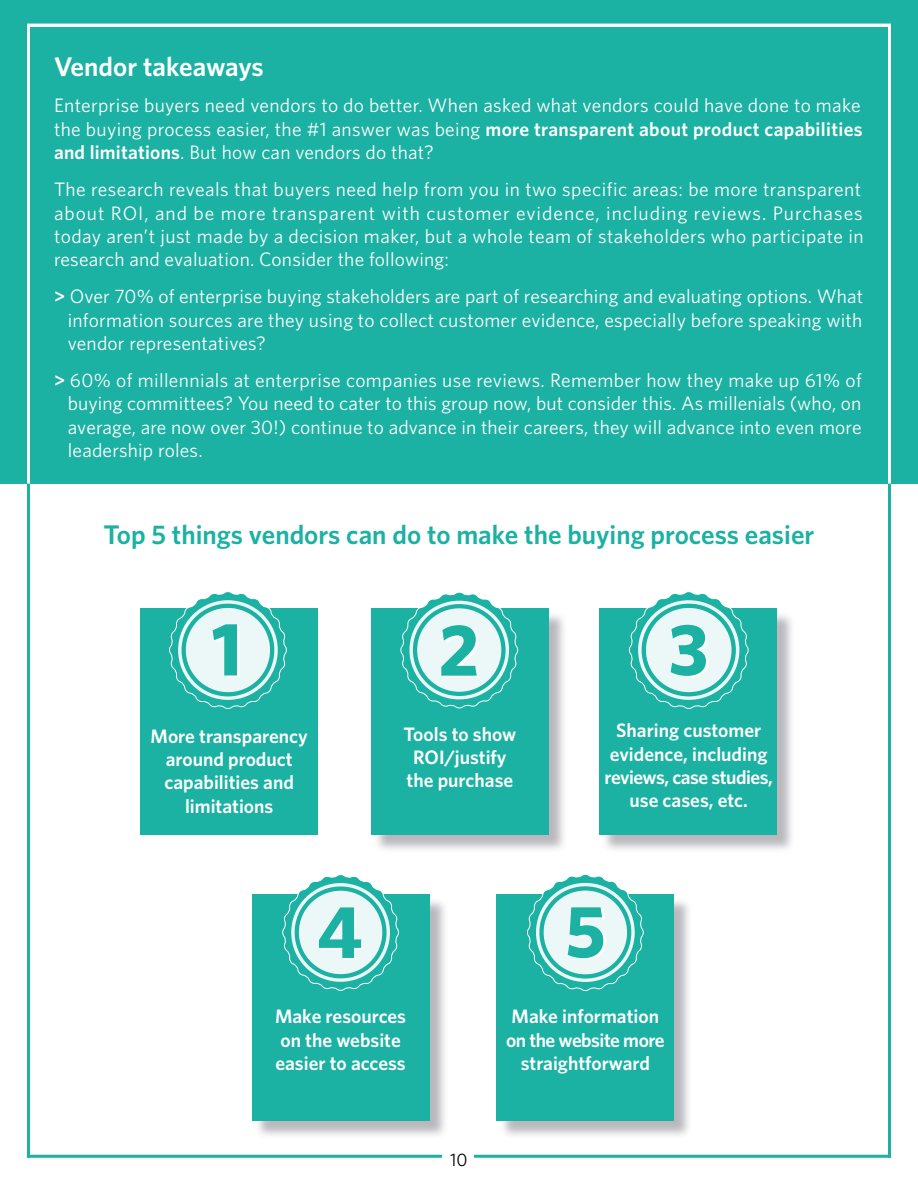
<style>
.page{position:relative;width:918px;height:1188px;background:#fff}
.page>*{position:absolute;margin:0;border:0;box-sizing:border-box;transform-origin:0 0}
.Subheader{font:600 27px "Whitney";color:#1bb1a3}
.Subheader-2{font:600 27px "Whitney";color:#fff}
.Body{font:19.5px/23.4px "Whitney";letter-spacing:.01em;color:#fff;text-align:justify}
.Body-2{font:600 19.5px/23.4px "Whitney";color:#fff;text-align:center}
.t1{font:18px "Whitney";color:#000}
.s1{font-weight:600}
</style>
<div class="page">
<div style="left:0;top:0;width:918px;height:484px;background:#1bb1a3"></div>
<hr style="left:27px;top:484px;width:3px;height:674px;background:#1bb1a3">
<hr style="left:888px;top:484px;width:3px;height:674px;background:#1bb1a3">
<hr style="left:27px;top:1155px;width:864px;height:3px;background:#1bb1a3">
<div style="left:140px;top:609px;width:178px;height:226px;background:#1bb1a3"></div>
<div style="left:373px;top:611px;width:195px;height:242px;background:#a1a1a8;opacity:.75"></div>
<div style="left:371px;top:609px;width:178px;height:226px;background:#1bb1a3"></div>
<div style="left:601px;top:611px;width:195px;height:242px;background:#a1a1a8;opacity:.75"></div>
<div style="left:599px;top:609px;width:178px;height:226px;background:#1bb1a3"></div>
<div style="left:254px;top:897px;width:194px;height:242px;background:#a1a1a8;opacity:.75"></div>
<div style="left:252px;top:895px;width:177px;height:226px;background:#1bb1a3"></div>
<div style="left:499px;top:897px;width:194px;height:242px;background:#a1a1a8;opacity:.75"></div>
<div style="left:497px;top:895px;width:177px;height:226px;background:#1bb1a3"></div>
<svg style="left:400px;top:592px;width:118px;height:117px"></svg>
<svg style="left:629px;top:591px;width:119px;height:118px"></svg>
<svg style="left:282px;top:874px;width:117px;height:117px"></svg>
<svg style="left:527px;top:874px;width:117px;height:117px"></svg>
<svg style="left:169px;top:591px;width:118px;height:118px"></svg>
<div style="left:443px;top:1152px;width:31px;height:17px;background:#fff"></div>
<p class="Subheader-2" style="left:54px;top:48px;width:211px">Vendor takeaways</p>
<p class="Body" style="left:54px;top:94px;width:810px">Enterprise buyers need vendors to do better. When asked what vendors could have done to make the buying process easier, the #1 answer was being <span class="s1">more transparent about product capabilities and limitations</span>. But how can vendors do that?</p>
<p class="Body" style="left:54px;top:177px;width:811px">The research reveals that buyers need help from you in two specific areas: be more transparent about ROI, and be more transparent with customer evidence, including reviews. Purchases today aren’t just made by a decision maker, but a whole team of stakeholders who participate in research and evaluation. Consider the following:</p>
<p class="Body" style="left:68px;top:284px;width:797px;text-indent:-14px"><span class="s1">&gt;</span> Over 70% of enterprise buying stakeholders are part of researching and evaluating options. What information sources are they using to collect customer evidence, especially before speaking with vendor representatives?</p>
<p class="Body" style="left:68px;top:368px;width:796px;text-indent:-14px"><span class="s1">&gt;</span> 60% of millennials at enterprise companies use reviews. Remember how they make up 61% of buying committees? You need to cater to this group now, but consider this. As millenials (who, on average, are now over 30!) continue to advance in their careers, they will advance into even more leadership roles.</p>
<p class="Subheader" style="left:104px;top:517px;width:712px">Top 5 things vendors can do to make the buying process easier</p>
<p class="Body-2" style="left:151px;top:724px;width:159px">More transparency around product capabilities and limitations</p>
<p class="Body-2" style="left:404px;top:722px;width:114px">Tools to show<br>ROI/justify the purchase</p>
<p class="Body-2" style="left:605px;top:718px;width:170px">Sharing customer evidence, including reviews, case studies, use cases, etc.</p>
<p class="Body-2" style="left:275px;top:1005px;width:133px;text-align:left">Make resources on the website easier to access</p>
<p class="Body-2" style="left:506px;top:1005px;width:160px">Make information on the website more straightforward</p>
<p class="t1" style="left:450px;top:1148px;width:19px">10</p>
</div>
